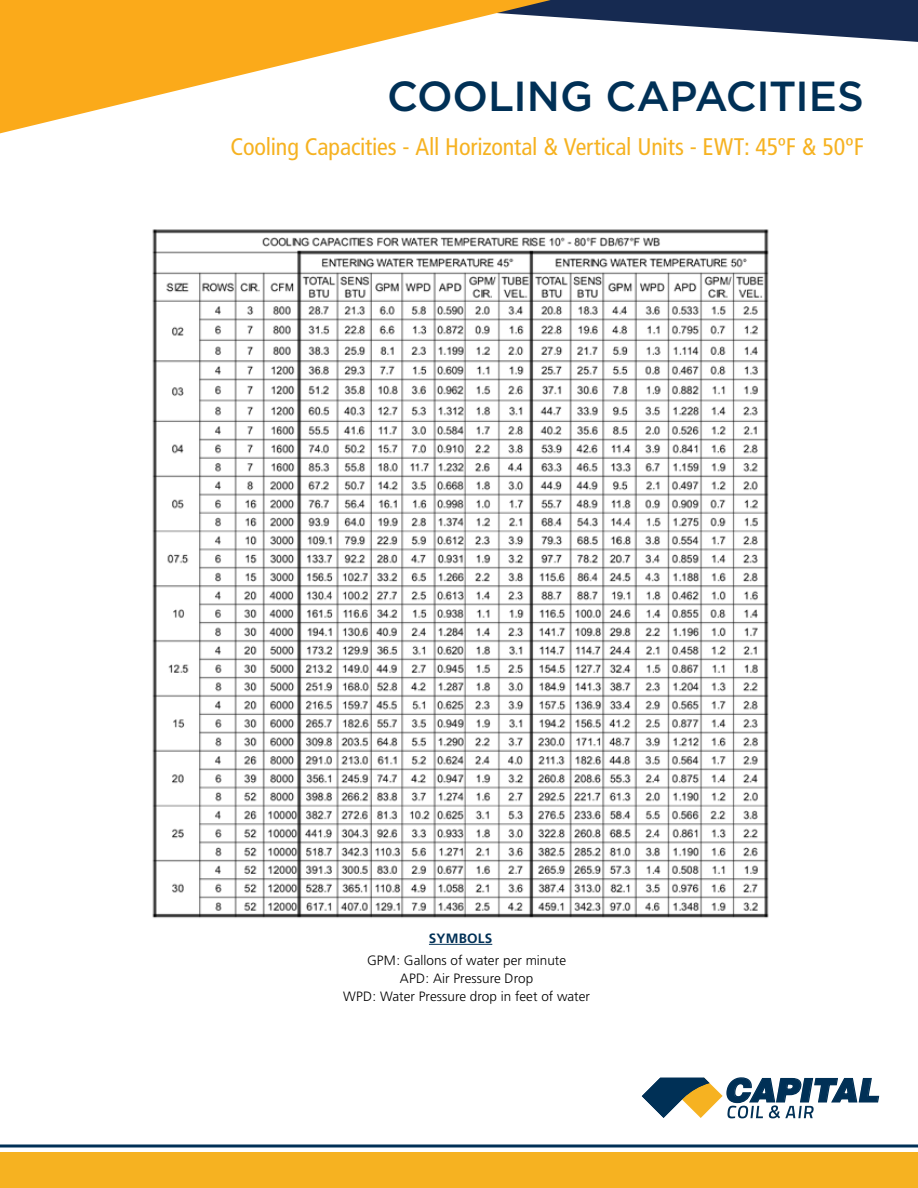
<style>
.page{position:relative;width:918px;height:1188px;background:#fff}
.page>*{position:absolute;margin:0;border:0;box-sizing:border-box;transform-origin:0 0}
.t1{font:500 42px "Gotham";letter-spacing:-.005em;color:#003056}
.t2{font:italic 900 32.4px "Helvetica";color:#003056}
.t3{font:condensed 24px "Frutiger";letter-spacing:-.005em;color:#f6b221}
.t4{font:300 13.5px/18px "Frutiger";color:#000;text-align:center}
.t5{font:700 13.5px "Frutiger";letter-spacing:.015em;color:#003056}
</style>
<div class="page">
<svg style="left:579px;top:0;width:339px;height:42px"></svg>
<svg style="left:0;top:0;width:579px;height:134px"></svg>
<div style="left:0;top:1153px;width:918px;height:35px;background:#f6b221"></div>
<svg style="left:0;top:1144px;width:918px;height:4px;background:#3f6380"></svg>
<div style="left:642px;top:1078px;width:239px;height:42px;background:#fff;opacity:.74"></div>
<svg style="left:642px;top:1077px;width:238px;height:41px"></svg>
<img style="left:152px;top:229px;width:617px;height:689px">
<hr style="left:429px;top:944px;width:63px;height:1px;background:#003056">
<h1 class="t1" style="left:387px;top:69px;width:478px">COOLING CAPACITIES</h1>
<h3 class="t3" style="left:230px;top:133px;width:635px">Cooling Capacities - All Horizontal &amp; Vertical Units - EWT: 45ºF &amp; 50ºF</h3>
<p class="t5" style="left:429px;top:930px;width:65px">SYMBOLS</p>
<p class="t4" style="left:343px;top:952px;width:248px">GPM: Gallons of water per minute<br>APD: Air Pressure Drop<br>WPD: Water Pressure drop in feet of water</p>
<h2 class="t2" style="left:725px;top:1069px;width:155px">CAPITAL</h2>
</div>
